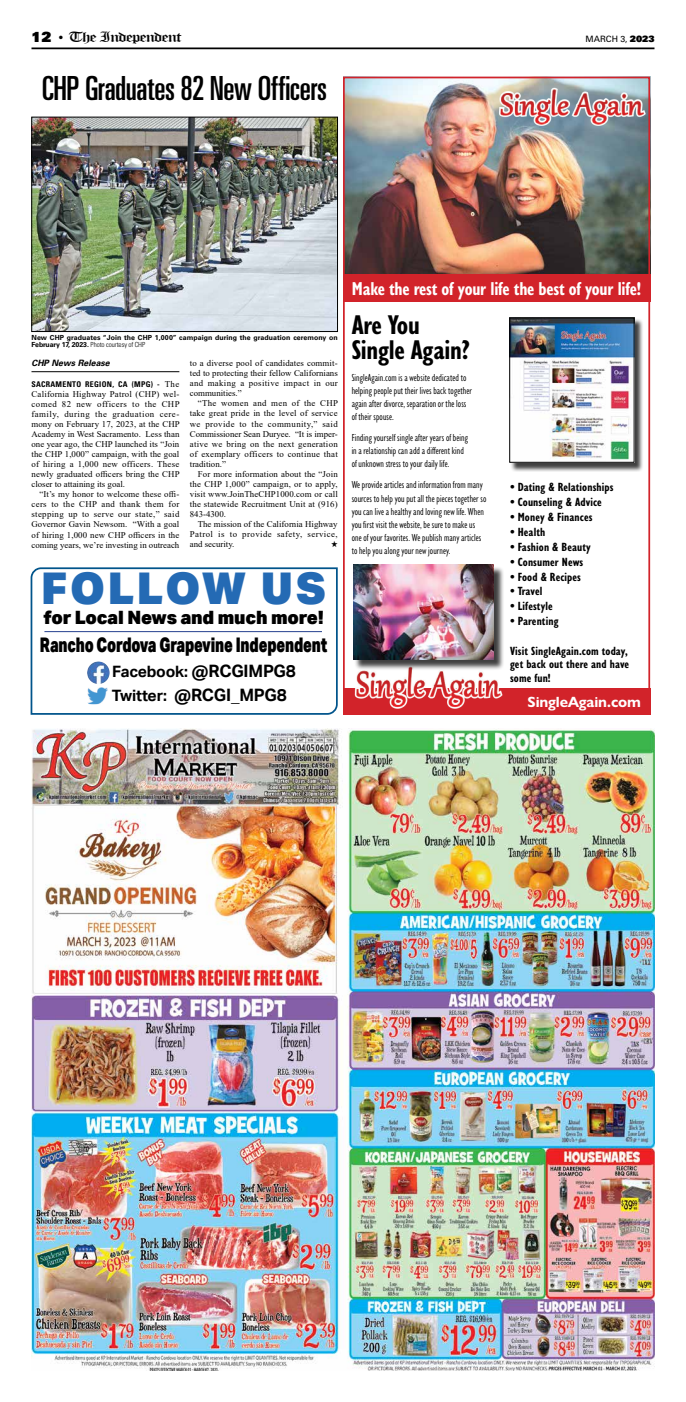
<style>
.page{position:relative;width:686px;height:1402px;background:#fff}
.page>*{position:absolute;margin:0;border:0;box-sizing:border-box;transform-origin:0 0}
.t1{font:900 43.75px "Aktiv Grotesk";letter-spacing:.06em;color:#246ab4}
.t2{font:ultra-condensed 33.25px "Univers LT Std";letter-spacing:-.01em;color:#000}
.t3{font:700 condensed 28px/24.5px "Gill Sans Nova";letter-spacing:-.01em;color:#000}
.t4{font:900 20.12px "Aktiv Grotesk";letter-spacing:-.01em;color:#000;scale:.72 1}
.t5{font:700 condensed 19.25px "Gill Sans Nova";letter-spacing:-.01em;color:#fff}
.t6{font:900 18.38px "Aktiv Grotesk";letter-spacing:-.01em;color:#000}
.t7{font:700 17.06px "Aktiv Grotesk";letter-spacing:-.01em;color:#000}
.t8{font:700 15.66px "Aktiv Grotesk";letter-spacing:-.02em;color:#000}
.t9{font:700 14.88px "Gill Sans Nova";letter-spacing:-.01em;color:#fff}
.t10{font:14px "Old English Text";letter-spacing:-.05em;color:#000;scale:1.32 1}
.t11{font:700 condensed 12.25px/13.1px "Gill Sans Nova";letter-spacing:.01em;color:#000;text-align:justify}
.t12{font:condensed 10.5px/13.1px "Gill Sans Nova";letter-spacing:.01em;color:#000}
.t13{font:8.75px/10.1px "Times New Roman";letter-spacing:.015em;color:#000;text-align:justify}
.t14{font:italic 700 8.75px "Univers LT Std";color:#000}
.t15{font:8.75px "Univers LT Std";color:#000}
.t16{font:700 condensed 7.88px "Univers LT Std";letter-spacing:.035em;color:#000}
.t17{font:700 7px/7.4px "Univers LT Std";letter-spacing:.01em;color:#000}
.s1{font-family:"Univers LT Std X Black"}
.s2{font-family:"Times New Roman"}
.s3{font-weight:300;font-stretch:condensed}
.s4{font-family:"Times New Roman";font-weight:400;font-stretch:normal;font-size:8.75px}
.s5{font-size:17.06px}
.s6{font-size:15.66px}
</style>
<div class="page">
<hr style="left:32px;top:47px;width:622px;height:2px;background:#000">
<img style="left:32px;top:728px;width:622px;height:642px">
<img style="left:34px;top:119px;width:302px;height:211px">
<div style="left:32px;top:117px;width:306px;height:215px;border:1px solid #000"></div>
<hr style="left:32px;top:371px;width:147px;height:1px;background:#000">
<svg style="left:31px;top:567px;width:307px;height:148px"></svg>
<img style="left:87px;top:687px;width:21px;height:17px">
<img style="left:87px;top:661px;width:23px;height:23px;border-radius:11px">
<hr style="left:44px;top:631px;width:278px;height:1px;background:#25408f">
<img style="left:346px;top:80px;width:301px;height:194px">
<div style="left:343px;top:274px;width:307px;height:28px;background:#d2232a"></div>
<img style="left:496px;top:87px;width:151px;height:40px">
<div style="left:511px;top:319px;width:133px;height:153px;background:#000;opacity:.75"></div>
<img style="left:511px;top:320px;width:121px;height:141px">
<div style="left:509px;top:318px;width:125px;height:145px;border:1px solid #000"></div>
<div style="left:343px;top:688px;width:307px;height:27px;background:#d2232a"></div>
<img style="left:354px;top:670px;width:149px;height:39px">
<div style="left:354px;top:566px;width:151px;height:104px;background:#000;opacity:.75"></div>
<img style="left:353px;top:565px;width:141px;height:94px">
<div style="left:343px;top:77px;width:307px;height:638px;border:2px solid #d2232a"></div>
<h3 class="t10" style="left:32px;top:28px;width:115px"><span class="s1">12</span> <span class="s2">•</span> The Independent</h3>
<p class="t15" style="left:585px;top:33px;width:71px">MARCH 3, <span class="s1">2023</span></p>
<h2 class="t2" style="left:42px;top:69px;width:286px">CHP Graduates 82 New Officers</h2>
<p class="t17" style="left:32px;top:333px;width:308px">New CHP graduates “Join the CHP 1,000” campaign during the graduation ceremony on<br>February 17, 2023. <span class="s3">Photo courtesy of CHP</span></p>
<p class="t14" style="left:32px;top:358px;width:80px">CHP News Release</p>
<p class="t16" style="left:32px;top:379px;width:149px">SACRAMENTO REGION, CA (MPG) - <span class="s4">The</span></p>
<p class="t13" style="left:32px;top:388px;width:150px">California Highway Patrol (CHP) wel&shy;comed 82 new officers to the CHP family, during the graduation cere&shy;mony on February 17, 2023, at the CHP Academy in West Sacramento. Less than one year ago, the CHP launched its “Join the CHP 1,000” campaign, with the goal of hiring a 1,000 new officers. These newly graduated officers bring the CHP closer to attaining its goal.</p>
<p class="t13" style="left:32px;top:489px;width:149px;text-indent:8px">“It’s my honor to welcome these offi&shy;cers to the CHP and thank them for stepping up to serve our state,” said Governor Gavin Newsom. “With a goal of hiring 1,000 new CHP officers in the coming years, we’re investing in outreach</p>
<p class="t13" style="left:190px;top:358px;width:149px">to a diverse pool of candidates commit&shy;ted to protecting their fellow Californians and making a positive impact in our communities.”</p>
<p class="t13" style="left:190px;top:398px;width:150px;text-indent:8px">“The women and men of the CHP take great pride in the level of service we provide to the community,” said Commissioner Sean Duryee. “It is imper&shy;ative we bring on the next generation of exemplary officers to continue that tradition.”</p>
<p class="t13" style="left:190px;top:469px;width:149px;text-indent:8px">For more information about the “Join the CHP 1,000” campaign, or to apply, visit www.JoinTheCHP1000.com or call the statewide Recruitment Unit at (916)<br>843-4300.</p>
<p class="t13" style="left:190px;top:519px;width:149px;text-indent:8px">The mission of the California Highway Patrol is to provide safety, service, and security.</p>
<h1 class="t1" style="left:41px;top:560px;width:286px">FOLLOW US</h1>
<h3 class="t6" style="left:44px;top:605px;width:282px">for Local News and much more!</h3>
<h3 class="t4" style="left:40px;top:632px;width:401px">Rancho Cordova Grapevine Independent</h3>
<h3 class="t8" style="left:112px;top:662px;width:185px">Facebook: <span class="s5">@RCGIMPG8</span></h3>
<h3 class="t7" style="left:112px;top:685px;width:176px"><span class="s6">Twitter:</span> @RCGI_MPG8</h3>
<h3 class="t5" style="left:352px;top:275px;width:291px">Make the rest of your life the best of your life!</h3>
<h3 class="t3" style="left:352px;top:312px;width:120px">Are You<br>Single Again?</h3>
<p class="t12" style="left:352px;top:370px;width:122px">SingleAgain.com is a website dedicated to helping people put their lives back together again after divorce, separation or the loss of their spouse.</p>
<p class="t12" style="left:352px;top:431px;width:118px">Finding yourself single after years of being in a relationship can add a different kind of unknown stress to your daily life.</p>
<p class="t12" style="left:352px;top:478px;width:136px">We provide articles and information from many sources to help you put all the pieces together so you can live a healthy and loving new life. When you first visit the website, be sure to make us one of your favorites. We publish many articles to help you along your new journey.</p>
<h3 class="t11" style="left:510px;top:480px;width:105px">• Dating &amp; Relationships</h3>
<h3 class="t11" style="left:510px;top:495px;width:93px">• Counseling &amp; Advice</h3>
<h3 class="t11" style="left:510px;top:510px;width:84px">• Money &amp; Finances</h3>
<h3 class="t11" style="left:510px;top:525px;width:37px">• Health</h3>
<h3 class="t11" style="left:510px;top:540px;width:82px">• Fashion &amp; Beauty</h3>
<h3 class="t11" style="left:510px;top:555px;width:75px">• Consumer News</h3>
<h3 class="t11" style="left:510px;top:569px;width:72px">• Food &amp; Recipes</h3>
<h3 class="t11" style="left:510px;top:584px;width:34px">• Travel</h3>
<h3 class="t11" style="left:510px;top:599px;width:44px">• Lifestyle</h3>
<h3 class="t11" style="left:510px;top:614px;width:50px">• Parenting</h3>
<h3 class="t11" style="left:510px;top:644px;width:121px">Visit SingleAgain.com today, get back out there and have some fun!</h3>
<h3 class="t9" style="left:528px;top:693px;width:115px">SingleAgain.com</h3>
</div>
